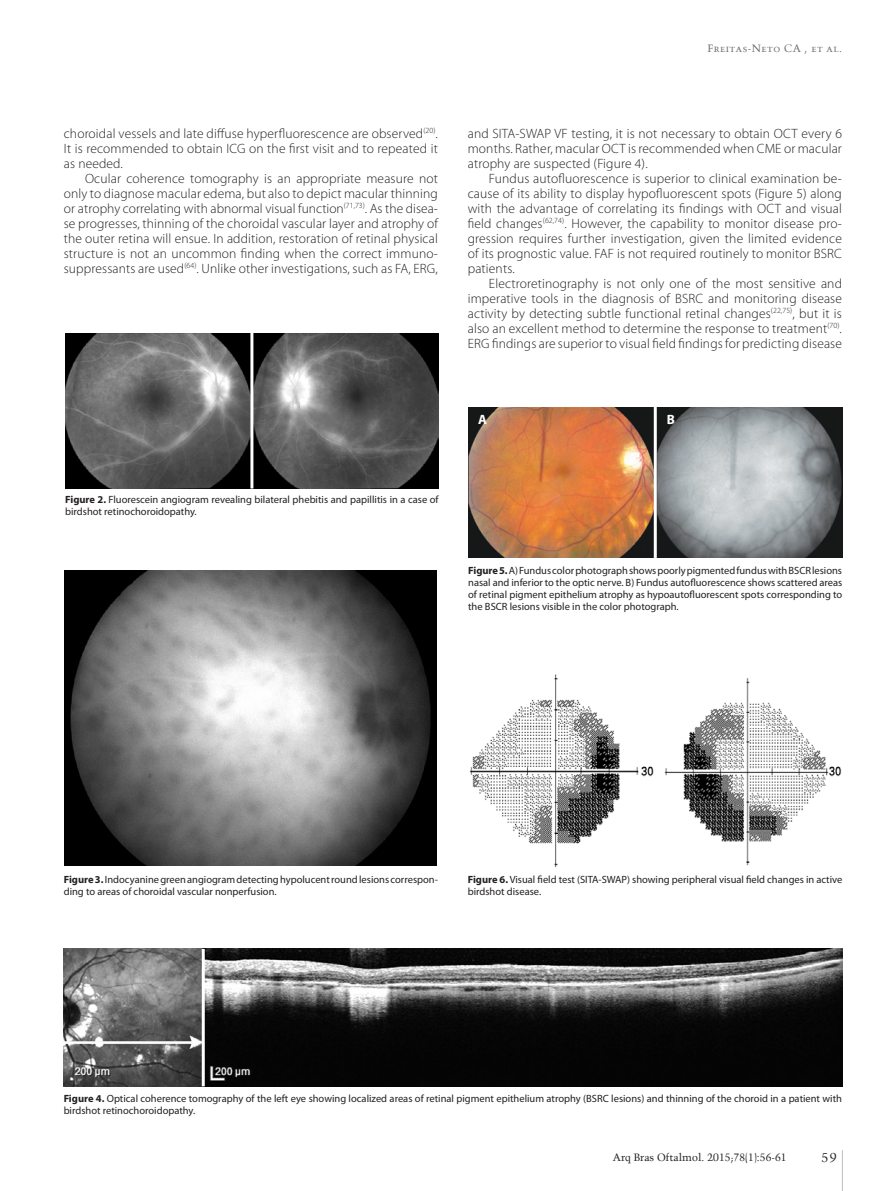
<style>
.page{position:relative;width:893px;height:1191px;background:#fff}
.page>*{position:absolute;margin:0;border:0;box-sizing:border-box;transform-origin:0 0}
.t1{font:300 13.5px/15px "Myriad Pro";letter-spacing:.01em;color:#231f20;text-align:justify}
.t2{font:700 13.5px "Myriad Pro";color:#fff}
.t3{font:12.75px "Trump Mediaeval LT Std";color:#231f20}
.t4{font:10.5px/12px "Myriad Pro";color:#231f20}
.t5{font:10.5px "Trump Mediaeval LT Std";color:#231f20}
.t6{font:10.5px "Trump Mediaeval LT Std";letter-spacing:.04em;color:#6c6d70}
.s1{font-weight:700}
</style>
<div class="page">
<hr style="left:842px;top:1150px;width:1px;height:41px;background:#bcbdc0">
<img style="left:64px;top:570px;width:373px;height:295px">
<img style="left:65px;top:333px;width:374px;height:155px">
<hr style="left:250px;top:333px;width:3px;height:155px;background:#fff">
<img style="left:468px;top:407px;width:374px;height:150px">
<hr style="left:654px;top:406px;width:3px;height:152px;background:#fff">
<img style="left:469px;top:674px;width:373px;height:192px">
<img style="left:64px;top:949px;width:778px;height:137px">
<hr style="left:202px;top:949px;width:3px;height:137px;background:#fff">
<p class="t6" style="left:707px;top:42px;width:136px">Freitas-Neto CA , et al.</p>
<p class="t1" style="left:64px;top:126px;width:376px">choroidal vessels and late diffuse hyperfluorescence are observed<sup>(20)</sup>.<br>It is recommended to obtain ICG on the first visit and to repeated it as needed.</p>
<p class="t1" style="left:64px;top:171px;width:376px;text-indent:21px">Ocular coherence tomography is an appropriate measure not only to diagnose macular edema, but also to depict macular thinning or atrophy correlating with abnormal visual function<sup>(71,73)</sup>. As the disea&shy;se progresses, thinning of the choroidal vascular layer and atrophy of the outer retina will ensue. In addition, restoration of retinal physical structure is not an uncommon finding when the correct immuno&shy;suppressants are used<sup>(64)</sup>. Unlike other investigations, such as FA, ERG,</p>
<p class="t1" style="left:468px;top:126px;width:376px">and SITA-SWAP VF testing, it is not necessary to obtain OCT every 6 months. Rather, macular OCT is recommended when CME or macular atrophy are suspected (Figure 4).</p>
<p class="t1" style="left:468px;top:171px;width:376px;text-align:left;text-indent:21px">Fundus autofluorescence is superior to clinical examination be-- cause of its ability to display hypofluorescent spots (Figure 5) along with the advantage of correlating its findings with OCT and visual field changes<sup>(62,74)</sup>. However, the capability to monitor disease pro&shy;gression requires further investigation, given the limited evidence of its prognostic value. FAF is not required routinely to monitor BSRC patients.</p>
<p class="t1" style="left:468px;top:276px;width:376px;text-indent:21px">Electroretinography is not only one of the most sensitive and imperative tools in the diagnosis of BSRC and monitoring disease activity by detecting subtle functional retinal changes<sup>(22,75)</sup>, but it is also an excellent method to determine the response to treatment<sup>(70)</sup>.<br>ERG findings are superior to visual field findings for predicting disease</p>
<p class="t2" style="left:478px;top:410px;width:10px">A</p>
<p class="t2" style="left:667px;top:410px;width:10px">B</p>
<p class="t4" style="left:65px;top:493px;width:375px"><span class="s1">Figure 2.</span> Fluorescein angiogram revealing bilateral phebitis and papillitis in a case of birdshot retinochoroidopathy.</p>
<p class="t4" style="left:468px;top:564px;width:376px;text-align:justify"><span class="s1">Figure 5.</span> A) Fundus color photograph shows poorly pigmented fundus with BSCR lesions nasal and inferior to the optic nerve. B) Fundus autofluorescence shows scattered areas of retinal pigment epithelium atrophy as hypoautofluorescent spots corresponding to the BSCR lesions visible in the color photograph.</p>
<p class="t4" style="left:64px;top:873px;width:376px"><span class="s1">Figure 3.</span> Indocyanine green angiogram detecting hypolucent round lesions correspon&shy;ding to areas of choroidal vascular nonperfusion.</p>
<p class="t4" style="left:468px;top:873px;width:376px"><span class="s1">Figure 6.</span> Visual field test (SITA-SWAP) showing peripheral visual field changes in active birdshot disease.</p>
<p class="t4" style="left:64px;top:1092px;width:780px"><span class="s1">Figure 4.</span> Optical coherence tomography of the left eye showing localized areas of retinal pigment epithelium atrophy (BSRC lesions) and thinning of the choroid in a patient with birdshot retinochoroidopathy.</p>
<p class="t5" style="left:613px;top:1151px;width:175px">Arq Bras Oftalmol. 2015;78(1):56-61</p>
<p class="t3" style="left:821px;top:1149px;width:17px">59</p>
</div>
